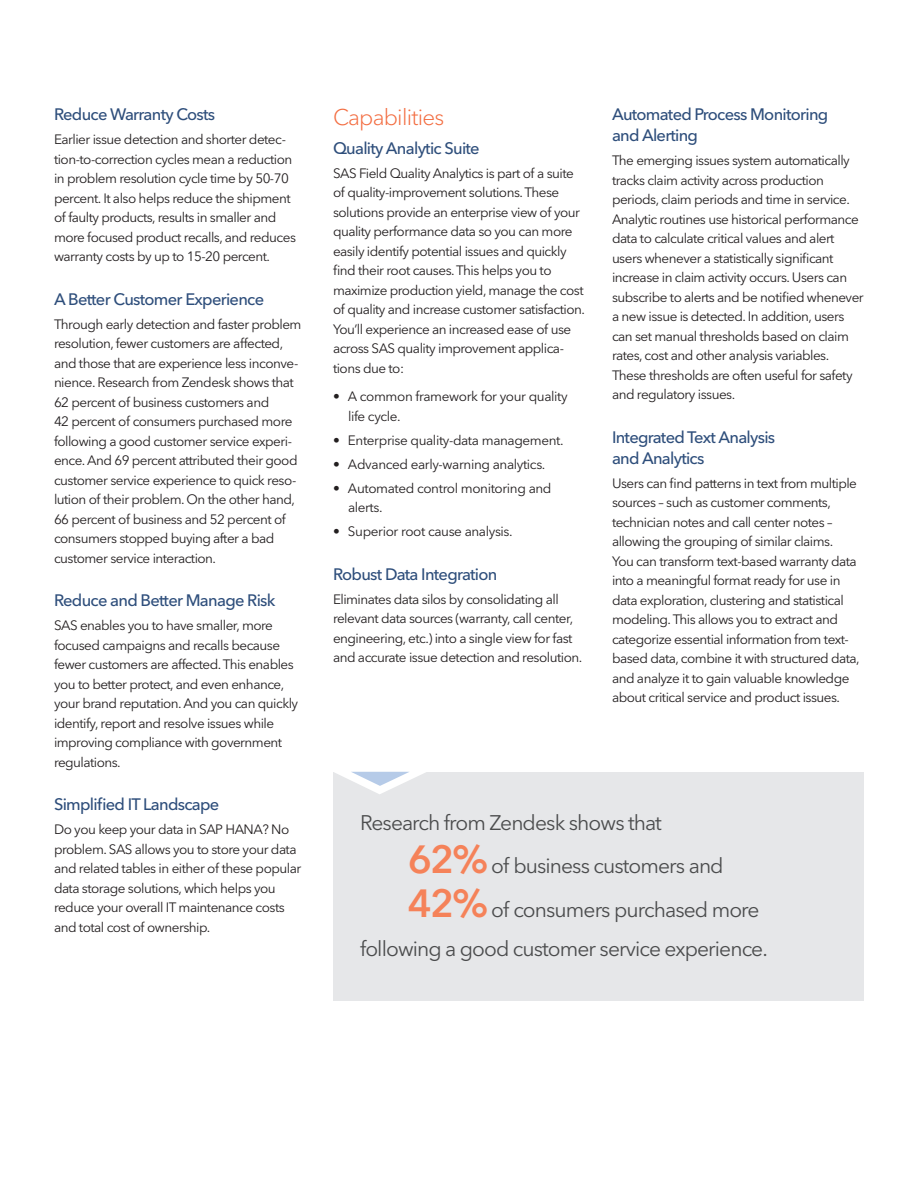
<style>
.page{position:relative;width:918px;height:1188px;background:#fff}
.page>*{position:absolute;margin:0;border:0;box-sizing:border-box;transform-origin:0 0}
.Subhead-1_Orange{font:300 22.5px "Avenir Next W1 G";letter-spacing:-.035em;color:#f36d41}
.Callout_in_body{font:21px "Avenir Next W1 G";letter-spacing:-.045em;color:#4b4c4d}
.Subhead2-blue{font:500 16.5px/21px "Avenir Next W1 G";letter-spacing:-.045em;color:#2e4e7b}
.Body{font:13.5px/19.5px "Avenir Next W1 G";letter-spacing:-.04em;color:#231f20}
.Body_before_bullet{font:13.5px/19.5px "Avenir Next W1 G";letter-spacing:-.04em;color:#231f20}
.Body_Bullet{font:13.5px/19.5px "Avenir Next W1 G";letter-spacing:-.03em;color:#231f20}
.Body_Bullet_-_Last{font:13.5px "Avenir Next W1 G";letter-spacing:-.03em;color:#231f20}
.s1{font-weight:600;font-size:39px;color:#f58259}
</style>
<div class="page">
<div style="left:333px;top:772px;width:531px;height:228px;background:#e6e7e9"></div>
<svg style="left:334px;top:771px;width:92px;height:23px"></svg>
<p class="Subhead2-blue" style="left:54px;top:104px;width:163px">Reduce Warranty Costs</p>
<p class="Body" style="left:54px;top:130px;width:244px">Earlier issue detection and shorter detec&shy;tion-to-correction cycles mean a reduction in problem resolution cycle time by 50-70 percent. It also helps reduce the shipment of faulty products, results in smaller and more focused product recalls, and reduces warranty costs by up to 15-20 percent.</p>
<p class="Subhead2-blue" style="left:54px;top:289px;width:212px">A Better Customer Experience</p>
<p class="Body" style="left:54px;top:315px;width:249px">Through early detection and faster problem resolution, fewer customers are affected, and those that are experience less inconve&shy;nience. Research from Zendesk shows that 62 percent of business customers and<br>42 percent of consumers purchased more following a good customer service experi&shy;ence. And 69 percent attributed their good customer service experience to quick reso&shy;lution of their problem. On the other hand, 66 percent of business and 52 percent of consumers stopped buying after a bad customer service interaction.</p>
<p class="Subhead2-blue" style="left:54px;top:590px;width:223px">Reduce and Better Manage Risk</p>
<p class="Body" style="left:54px;top:616px;width:246px">SAS enables you to have smaller, more focused campaigns and recalls because fewer customers are affected. This enables you to better protect, and even enhance, your brand reputation. And you can quickly identify, report and resolve issues while improving compliance with government regulations.</p>
<p class="Subhead2-blue" style="left:54px;top:794px;width:167px">Simplified IT Landscape</p>
<p class="Body" style="left:54px;top:820px;width:249px">Do you keep your data in SAP HANA? No problem. SAS allows you to store your data and related tables in either of these popular data storage solutions, which helps you reduce your overall IT maintenance costs and total cost of ownership.</p>
<p class="Subhead-1_Orange" style="left:333px;top:104px;width:113px">Capabilities</p>
<p class="Subhead2-blue" style="left:333px;top:137px;width:148px">Quality Analytic Suite</p>
<p class="Body_before_bullet" style="left:333px;top:163px;width:253px">SAS Field Quality Analytics is part of a suite of quality-improvement solutions. These solutions provide an enterprise view of your quality performance data so you can more easily identify potential issues and quickly find their root causes. This helps you to maximize production yield, manage the cost of quality and increase customer satisfaction.<br>You’ll experience an increased ease of use across SAS quality improvement applica&shy;tions due to:</p>
<p class="Body_Bullet" style="left:348px;top:387px;width:221px;text-indent:-15px">• A common framework for your quality life cycle.</p>
<p class="Body_Bullet" style="left:333px;top:430px;width:232px">• Enterprise quality-data management.</p>
<p class="Body_Bullet" style="left:333px;top:454px;width:214px">• Advanced early-warning analytics.</p>
<p class="Body_Bullet" style="left:348px;top:478px;width:205px;text-indent:-15px">• Automated control monitoring and alerts.</p>
<p class="Body_Bullet_-_Last" style="left:333px;top:523px;width:181px">• Superior root cause analysis.</p>
<p class="Subhead2-blue" style="left:333px;top:563px;width:166px">Robust Data Integration</p>
<p class="Body" style="left:333px;top:589px;width:251px">Eliminates data silos by consolidating all relevant data sources (warranty, call center, engineering, etc.) into a single view for fast and accurate issue detection and resolution.</p>
<p class="Subhead2-blue" style="left:612px;top:104px;width:218px">Automated Process Monitoring and Alerting</p>
<p class="Body" style="left:612px;top:151px;width:253px">The emerging issues system automatically tracks claim activity across production periods, claim periods and time in service.<br>Analytic routines use historical performance data to calculate critical values and alert users whenever a statistically significant increase in claim activity occurs. Users can subscribe to alerts and be notified whenever a new issue is detected. In addition, users can set manual thresholds based on claim rates, cost and other analysis variables.<br>These thresholds are often useful for safety and regulatory issues.</p>
<p class="Subhead2-blue" style="left:612px;top:427px;width:165px">Integrated Text Analysis and Analytics</p>
<p class="Body" style="left:612px;top:474px;width:249px">Users can find patterns in text from multiple sources – such as customer comments, technician notes and call center notes – allowing the grouping of similar claims.<br>You can transform text-based warranty data into a meaningful format ready for use in data exploration, clustering and statistical modeling. This allows you to extract and categorize essential information from text&shy;based data, combine it with structured data, and analyze it to gain valuable knowledge about critical service and product issues.</p>
<p class="Callout_in_body" style="left:360px;top:810px;width:303px">Research from Zendesk shows that</p>
<p class="Callout_in_body" style="left:408px;top:853px;width:317px"><span class="s1">62%</span> of business customers and</p>
<p class="Callout_in_body" style="left:408px;top:897px;width:353px"><span class="s1">42%</span> of consumers purchased more</p>
<p class="Callout_in_body" style="left:360px;top:936px;width:409px">following a good customer service experience.</p>
</div>
